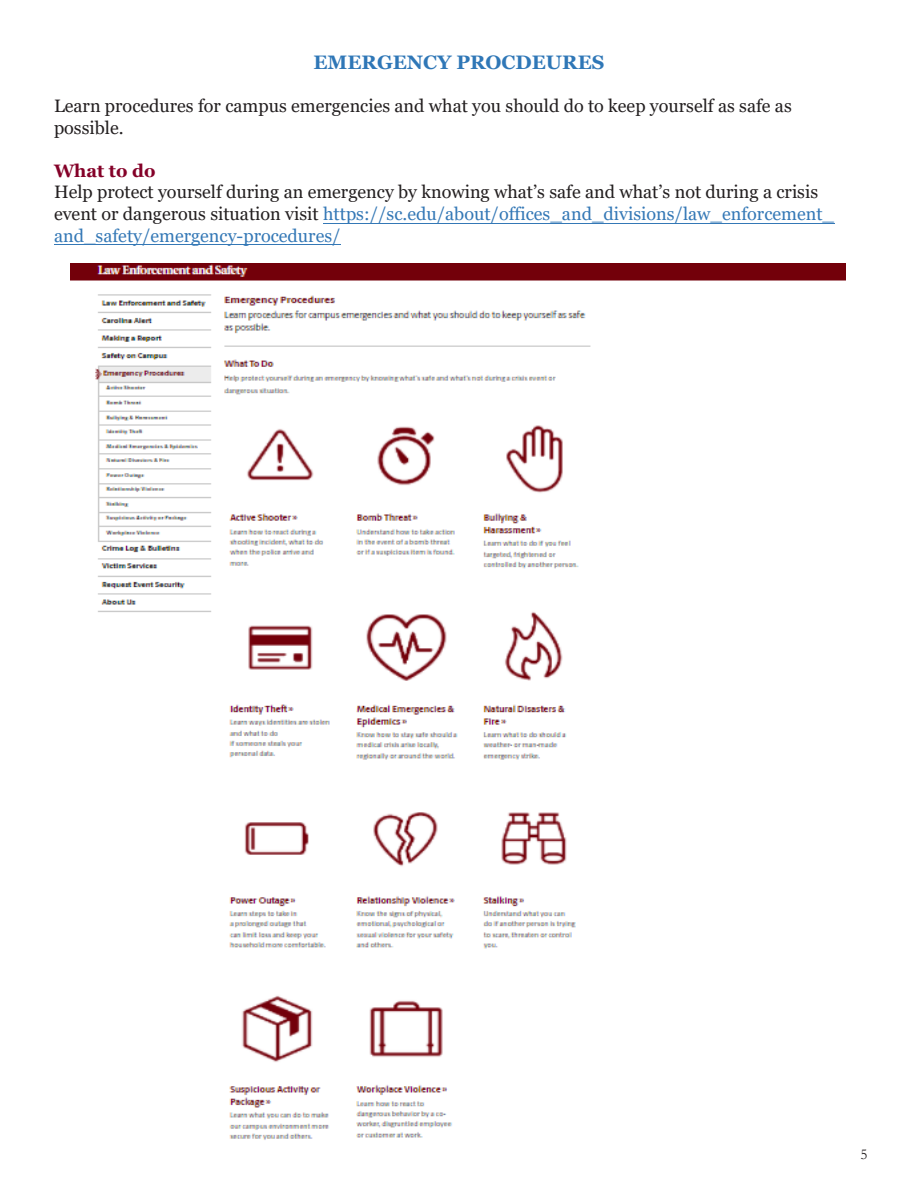
<style>
.page{position:relative;width:918px;height:1188px;background:#fff}
.page>*{position:absolute;margin:0;border:0;box-sizing:border-box;transform-origin:0 0}
.t1{font:700 19.5px "Georgia";color:#2f77b7}
.t2{font:18px/21.6px "Georgia";color:#231f20}
.t3{font:15px "Garamond";color:#231f20}
.s1{font-weight:700;color:#840128}
.s2{color:#3478b6}
</style>
<div class="page">
<img style="left:70px;top:263px;width:776px;height:877px">
<hr style="left:323px;top:223px;width:511px;height:1px;background:#3478b6">
<hr style="left:54px;top:244px;width:287px;height:1px;background:#3478b6">
<p class="t1" style="left:314px;top:49px;width:292px">EMERGENCY PROCDEURES</p>
<p class="t2" style="left:54px;top:95px;width:739px">Learn procedures for campus emergencies and what you should do to keep yourself as safe as possible.</p>
<p class="t2" style="left:54px;top:160px;width:782px"><span class="s1">What to do<br></span>Help protect yourself during an emergency by knowing what’s safe and what’s not during a crisis event or dangerous situation visit <span class="s2">https://sc.edu/about/offices_and_divisions/law_enforcement_ and_safety/emergency-procedures/</span></p>
<p class="t3" style="left:860px;top:1145px;width:9px">5</p>
</div>
